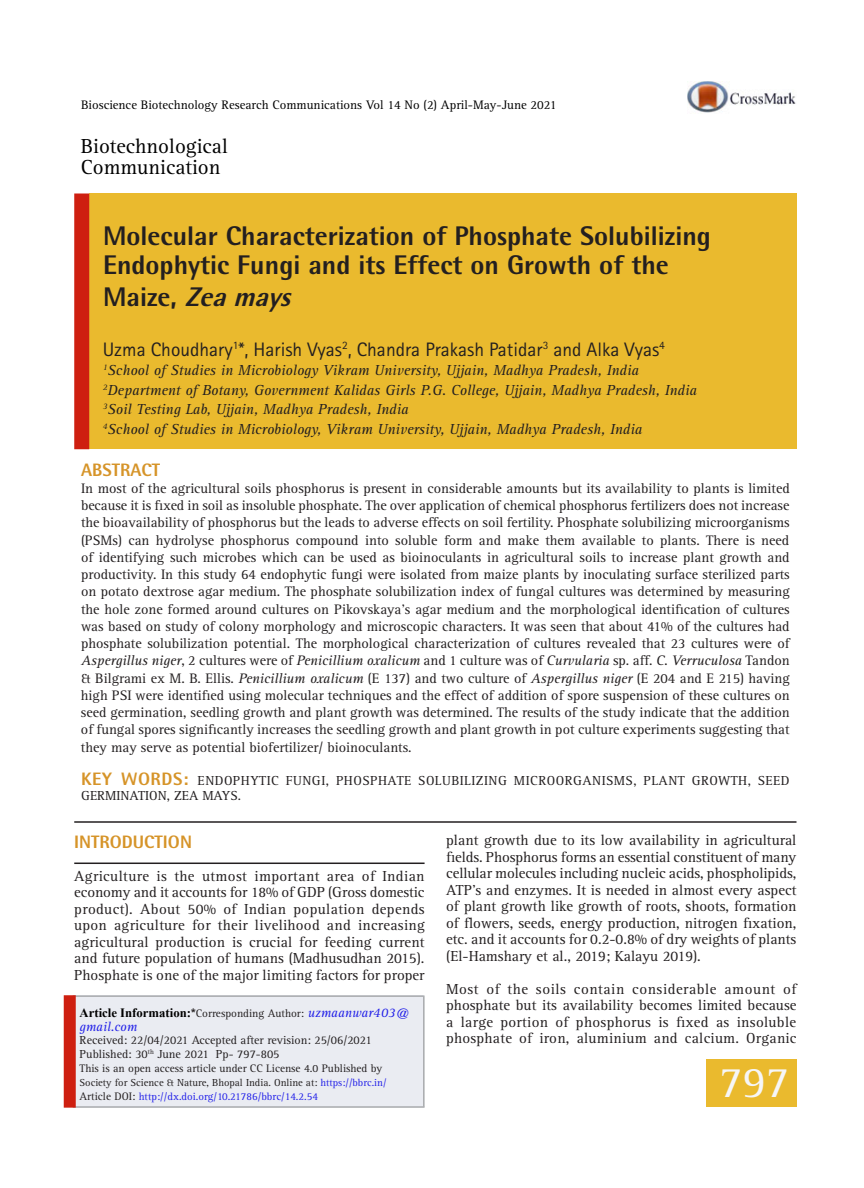
<style>
.page{position:relative;width:864px;height:1188px;background:#fff}
.page>*{position:absolute;margin:0;border:0;box-sizing:border-box;transform-origin:0 0}
.Body_text{font:45px "Rotis Serif Std";color:#f6f6f7}
.Body_text-2{font:800 27px/29.1px "Rotis Semi Sans Std";color:#231f20}
.Body_text-3{font:italic 800 27px "Rotis Semi Sans Std";color:#231f20}
.Body_text-4{font:21px "Rotis Serif Std";color:#000}
.Body_text-5{font:19.5px "Rotis Sans Serif Std";color:#231f20}
.Body_text-6{font:800 18px "Rotis Semi Sans Std";color:#d69429}
.Body_text-7{font:15px/16.5px "Rotis Serif Std";color:#231f20;text-align:justify}
.Body_text-8{font:italic 15px "Rotis Serif Std";color:#231f20}
.Body_text-9{font:14.25px/17.2px "Rotis Serif Std";color:#231f20;text-align:justify}
.Body_text-10{font:13.5px/15px "Rotis Serif Std";letter-spacing:.035em;color:#231f20}
.Body_text-11{font:italic 13.5px "Rotis Serif Std";color:#2321e8}
.Body_text-12{font:12.75px "Rotis Serif Std";color:#000}
.Body_text-13{font:12px "Rotis Serif Std";color:#231f20}
.Body_text-14{font:11.25px "Rotis Serif Std";color:#231f20}
.Body_text-15{font:10.8px "Rotis Serif Std";color:#2321e8}
.Body_text-16{font:10.5px "Rotis Serif Std";color:#231f20}
.s1{font-style:normal}
.s2{font-style:italic}
.s3{font-family:"Rotis Semi Sans Std";font-weight:800;font-size:18px;color:#d69429}
.s4{font-family:"Times New Roman";font-weight:700;font-size:12.75px;color:#000}
.s5{font-family:"Arial";font-weight:700;font-size:12px}
.s6{font-style:italic;font-size:13.5px;color:#2321e8}
.s7{color:#2321e8}
.s8{font-size:11.25px;color:#231f20}
</style>
<div class="page">
<hr style="left:74px;top:821px;width:722px;height:2px;background:#231f20">
<hr style="left:74px;top:863px;width:351px;height:1px;background:#231f20">
<div style="left:706px;top:1060px;width:90px;height:47px;background:#eaba2e"></div>
<div style="left:89px;top:194px;width:707px;height:255px;background:#eaba2e"></div>
<div style="left:74px;top:193px;width:15px;height:256px;background:#ce1f10"></div>
<div style="left:73px;top:996px;width:350px;height:111px;background:#eaecf2"></div>
<hr style="left:423px;top:995px;width:2px;height:112px;background:#a8aaad">
<hr style="left:73px;top:995px;width:350px;height:2px;background:#a8aaad">
<hr style="left:73px;top:1106px;width:352px;height:2px;background:#a8aaad">
<div style="left:64px;top:995px;width:12px;height:113px;background:#ce1f10"></div>
<img style="left:687px;top:81px;width:109px;height:32px">
<p class="Body_text-12" style="left:81px;top:97px;width:477px">Bioscience Biotechnology Research Communications Vol 14 No (2) April-May-June 2021</p>
<p class="Body_text-4" style="left:81px;top:134px;width:149px">Biotechnological</p>
<p class="Body_text-4" style="left:81px;top:155px;width:141px">Communication</p>
<p class="Body_text-2" style="left:103px;top:221px;width:609px">Molecular Characterization of Phosphate Solubilizing<br>Endophytic Fungi and its Effect on Growth of the</p>
<p class="Body_text-3" style="left:103px;top:279px;width:197px"><span class="s1">M a i z e ,</span> Zeamays</p>
<p class="Body_text-5" style="left:103px;top:338px;width:564px">Uzma Choudhary<sup>1</sup>*, Harish Vyas<sup>2</sup>, Chandra Prakash Patidar<sup>3</sup> and Alka Vyas<sup>4</sup></p>
<p class="Body_text-8" style="left:103px;top:362px;width:538px"><sup>1</sup>School of Studies in Microbiology Vikram University, Ujjain, Madhya Pradesh, India</p>
<p class="Body_text-8" style="left:103px;top:381px;width:596px"><sup>2</sup>Department of Botany, Government Kalidas Girls P.G. College, Ujjain, Madhya Pradesh, India</p>
<p class="Body_text-8" style="left:103px;top:401px;width:307px"><sup>3</sup>Soil Testing Lab, Ujjain, Madhya Pradesh, India</p>
<p class="Body_text-8" style="left:103px;top:420px;width:541px"><sup>4</sup>School of Studies in Microbiology, Vikram University, Ujjain, Madhya Pradesh, India</p>
<p class="Body_text-6" style="left:81px;top:458px;width:81px">ABSTRACT</p>
<p class="Body_text-9" style="left:81px;top:480px;width:710px">In most of the agricultural soils phosphorus is present in considerable amounts but its availability to plants is limited because it is fixed in soil as insoluble phosphate. The over application of chemical phosphorus fertilizers does not increase the bioavailability of phosphorus but the leads to adverse effects on soil fertility. Phosphate solubilizing microorganisms (PSMs) can hydrolyse phosphorus compound into soluble form and make them available to plants. There is need of identifying such microbes which can be used as bioinoculants in agricultural soils to increase plant growth and productivity. In this study 64 endophytic fungi were isolated from maize plants by inoculating surface sterilized parts on potato dextrose agar medium. The phosphate solubilization index of fungal cultures was determined by measuring the hole zone formed around cultures on Pikovskaya’s agar medium and the morphological identification of cultures was based on study of colony morphology and microscopic characters. It was seen that about 41% of the cultures had phosphate solubilization potential. The morphological characterization of cultures revealed that 23 cultures were of <span class="s2">Aspergillus niger</span>, 2 cultures were of <span class="s2">Penicillium oxalicum</span> and 1 culture was of <span class="s2">Curvularia</span> sp. aff. <span class="s2">C. Verruculosa</span> Tandon &amp; Bilgrami ex M. B. Ellis. <span class="s2">Penicillium oxalicum</span> (E 137) and two culture of <span class="s2">Aspergillus niger</span> (E 204 and E 215) having high PSI were identified using molecular techniques and the effect of addition of spore suspension of these cultures on seed germination, seedling growth and plant growth was determined. The results of the study indicate that the addition of fungal spores significantly increases the seedling growth and plant growth in pot culture experiments suggesting that they may serve as potential biofertilizer/ bioinoculants.</p>
<p class="Body_text-10" style="left:81px;top:773px;width:710px"><span class="s3">KEY WORDS:</span> ENDOPHYTIC FUNGI, PHOSPHATE SOLUBILIZING MICROORGANISMS, PLANT GROWTH, SEED<br>GERMINATION, Zea mays</p>
<p class="Body_text-10" style="left:238px;top:788px;width:5px">.</p>
<p class="Body_text-6" style="left:74px;top:830px;width:119px">INTRODUCTION</p>
<p class="Body_text-7" style="left:74px;top:868px;width:352px">Agriculture is the utmost important area of Indian economy and it accounts for 18% of GDP (Gross domestic product). About 50% of Indian population depends upon agriculture for their livelihood and increasing agricultural production is crucial for feeding current and future population of humans (Madhusudhan 2015).<br>Phosphate is one of the major limiting factors for proper</p>
<p class="Body_text-7" style="left:446px;top:832px;width:352px">plant growth due to its low availability in agricultural fields. Phosphorus forms an essential constituent of many cellular molecules including nucleic acids, phospholipids, ATP’s and enzymes. It is needed in almost every aspect of plant growth like growth of roots, shoots, formation of flowers, seeds, energy production, nitrogen fixation, etc. and it accounts for 0.2-0.8% of dry weights of plants (El-Hamshary et al., 2019; Kalayu 2019).</p>
<p class="Body_text-7" style="left:446px;top:981px;width:352px">Most of the soils contain considerable amount of phosphate but its availability becomes limited because a large portion of phosphorus is fixed as insoluble phosphate of iron, aluminium and calcium. Organic</p>
<p class="Body_text-14" style="left:80px;top:1007px;width:331px"><span class="s4">Article Information:</span><span class="s5">*</span>Corresponding Author: <span class="s6">uzmaanwar403@</span></p>
<p class="Body_text-11" style="left:80px;top:1019px;width:59px">gmail.com</p>
<p class="Body_text-13" style="left:80px;top:1033px;width:294px">Received: 22/04/2021 Accepted after revision: 25/06/2021</p>
<p class="Body_text-13" style="left:80px;top:1047px;width:201px">Published: 30<sup>th</sup> June 2021 Pp- 797-805</p>
<p class="Body_text-14" style="left:80px;top:1062px;width:304px">This is an open access article under CC License 4.0 Published by</p>
<p class="Body_text-16" style="left:80px;top:1077px;width:309px">Society for Science &amp; Nature, Bhopal India. Online at: <span class="s7">https://bbrc.in/</span></p>
<p class="Body_text-15" style="left:80px;top:1091px;width:240px"><span class="s8">Article DOI:</span> http://dx.doi.org/10.21786/bbrc/14.2.54</p>
<p class="Body_text" style="left:719px;top:1056px;width:72px">797</p>
</div>
